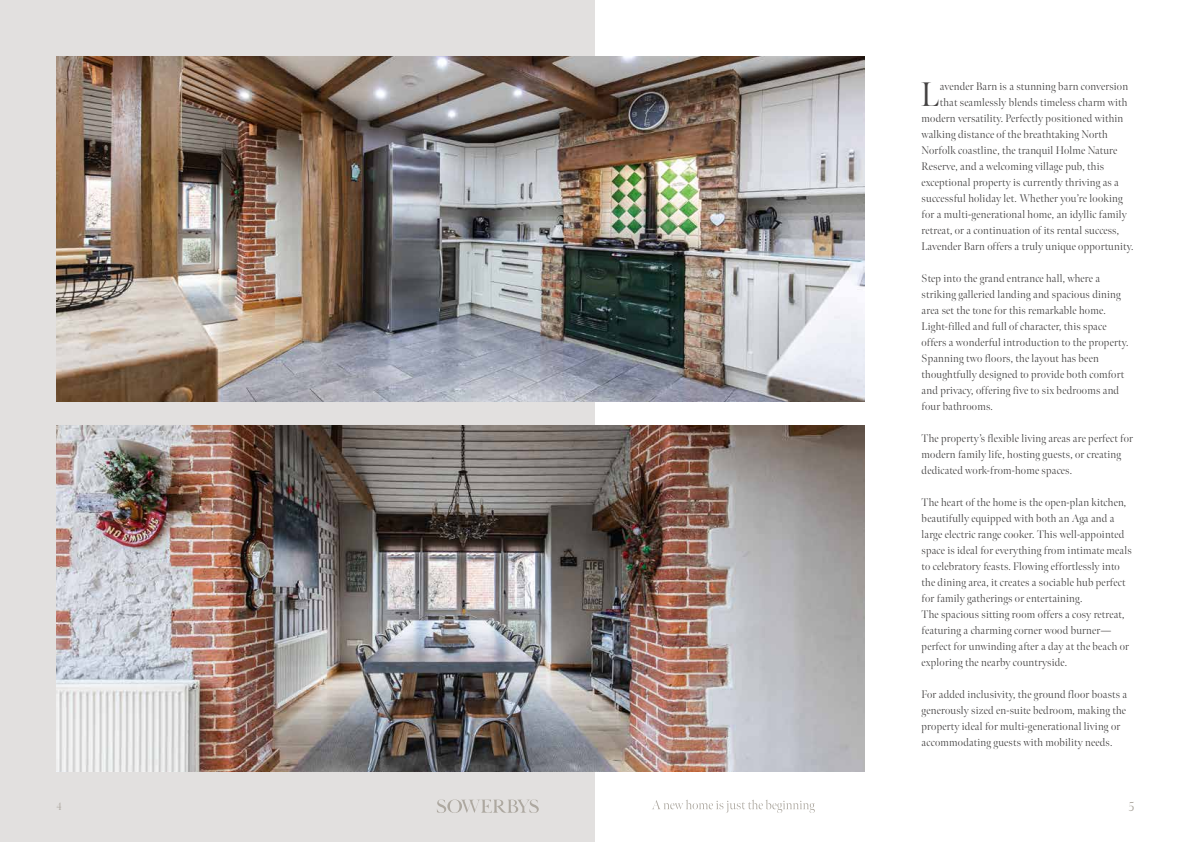
<style>
.page{position:relative;width:1191px;height:842px;background:#fff}
.page>*{position:absolute;margin:0;border:0;box-sizing:border-box;transform-origin:0 0}
.t1{font:300 34px "Meno Banner";color:#434141}
.t2{font:300 13px "Meno Banner";color:#ada8a0}
.t3{font:300 11px/16px "Meno Banner";letter-spacing:.02em;color:#434141}
.t4{font:300 11px "Meno Banner";color:#ada8a0}
</style>
<div class="page">
<div style="left:0;top:0;width:595px;height:842px;background:#e2e0df"></div>
<svg style="left:437px;top:799px;width:102px;height:14px"></svg>
<svg style="left:652px;top:800px;width:162px;height:13px"></svg>
<img style="left:57px;top:57px;width:808px;height:345px">
<img style="left:57px;top:426px;width:808px;height:345px">
<h1 class="t1" style="left:921px;top:74px;width:20px">L</h1>
<p class="t3" style="left:940px;top:78px;width:190px">avender Barn is a stunning barn conversion</p>
<p class="t3" style="left:940px;top:94px;width:189px">that seamlessly blends timeless charm with</p>
<p class="t3" style="left:921px;top:110px;width:203px">modern versatility. Perfectly positioned within</p>
<p class="t3" style="left:921px;top:126px;width:188px">walking distance of the breathtaking North</p>
<p class="t3" style="left:921px;top:142px;width:197px">Norfolk coastline, the tranquil Holme Nature</p>
<p class="t3" style="left:921px;top:158px;width:184px">Reserve, and a welcoming village pub, this</p>
<p class="t3" style="left:921px;top:174px;width:199px">exceptional property is currently thriving as a</p>
<p class="t3" style="left:921px;top:190px;width:203px">successful holiday let. Whether you’re looking</p>
<p class="t3" style="left:921px;top:206px;width:207px">for a multi-generational home, an idyllic family</p>
<p class="t3" style="left:921px;top:222px;width:199px">retreat, or a continuation of its rental success,</p>
<p class="t3" style="left:921px;top:238px;width:213px">Lavender Barn offers a truly unique opportunity.</p>
<p class="t3" style="left:921px;top:270px;width:208px">Step into the grand entrance hall, where a striking galleried landing and spacious dining area set the tone for this remarkable home.<br>Light-filled and full of character, this space offers a wonderful introduction to the property.<br>Spanning two floors, the layout has been thoughtfully designed to provide both comfort and privacy, offering five to six bedrooms and four bathrooms.</p>
<p class="t3" style="left:921px;top:431px;width:213px">The property’s flexible living areas are perfect for modern family life, hosting guests, or creating dedicated work-from-home spaces.</p>
<p class="t3" style="left:921px;top:495px;width:212px">The heart of the home is the open-plan kitchen, beautifully equipped with both an Aga and a large electric range cooker. This well-appointed space is ideal for everything from intimate meals to celebratory feasts. Flowing effortlessly into the dining area, it creates a sociable hub perfect for family gatherings or entertaining.<br>The spacious sitting room offers a cosy retreat, featuring a charming corner wood burner— perfect for unwinding after a day at the beach or exploring the nearby countryside.</p>
<p class="t3" style="left:921px;top:687px;width:207px">For added inclusivity, the ground floor boasts a generously sized en-suite bedroom, making the property ideal for multi-generational living or accommodating guests with mobility needs.</p>
<p class="t4" style="left:57px;top:799px;width:7px">4</p>
<p class="t2" style="left:1128px;top:798px;width:7px">5</p>
</div>
